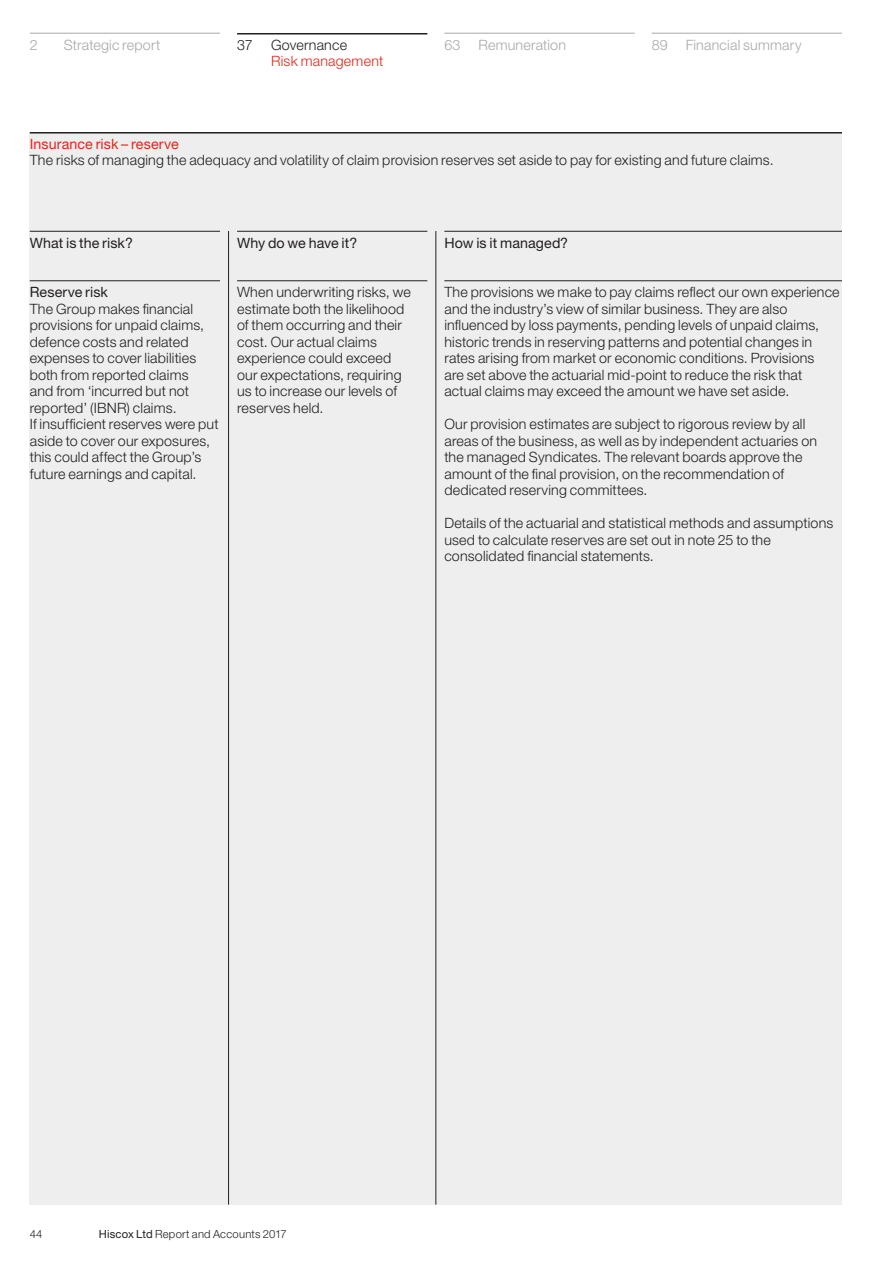
<style>
.page{position:relative;width:893px;height:1263px;background:#fff}
.page>*{position:absolute;margin:0;border:0;box-sizing:border-box;transform-origin:0 0}
.Body_HelLight_9_5_11{font:300 14.25px/16.5px "Helvetica Neue LT Std";letter-spacing:.015em;color:#231f20}
.Content_HelLight_9_5{font:300 14.25px/16.5px "Helvetica Neue LT Std";letter-spacing:.015em;color:#231f20}
.Content_HelLight_9_5-2{font:300 14.25px "Helvetica Neue LT Std";letter-spacing:.015em;color:#a9a8aa}
.Table_header_HelLigh{font:14.25px "Helvetica Neue LT Std";letter-spacing:.005em;color:#231f20}
.Table_header_HelRoma{font:14.25px "Helvetica Neue LT Std";letter-spacing:.01em;color:#e72419}
.Body_HelLight_9_5_11-2{font:300 14.25px "Helvetica Neue LT Std";letter-spacing:.015em;color:#e72419}
.Content_HelightLight{font:300 14.25px "Helvetica Neue LT Std";letter-spacing:.015em;color:#231f20}
.Content_HelLight_9_5-3{font:14.25px "Helvetica Neue LT Std";letter-spacing:.01em;color:#231f20}
.Caption_HelLight_u_l{font:300 11.25px "Helvetica Neue LT Std";letter-spacing:.02em;color:#231f20}
.s1{font-weight:400}
</style>
<div class="page">
<div style="left:30px;top:132px;width:812px;height:1073px;background:#eeeeef"></div>
<hr style="left:30px;top:132px;width:812px;height:2px;background:#231f20">
<hr style="left:30px;top:231px;width:190px;height:1px;background:#231f20">
<hr style="left:237px;top:231px;width:190px;height:1px;background:#231f20">
<hr style="left:444px;top:231px;width:398px;height:1px;background:#231f20">
<hr style="left:30px;top:280px;width:190px;height:1px;background:#231f20">
<hr style="left:237px;top:280px;width:190px;height:1px;background:#231f20">
<hr style="left:444px;top:280px;width:398px;height:1px;background:#231f20">
<hr style="left:228px;top:231px;width:1px;height:974px;background:#231f20">
<hr style="left:436px;top:231px;width:1px;height:974px;background:#231f20">
<hr style="left:30px;top:33px;width:190px;height:1px;background:#a9a8aa">
<hr style="left:237px;top:33px;width:190px;height:2px;background:#231f20">
<hr style="left:444px;top:33px;width:191px;height:1px;background:#a9a8aa">
<hr style="left:652px;top:33px;width:190px;height:1px;background:#a9a8aa">
<p class="Content_HelLight_9_5-2" style="left:30px;top:36px;width:9px">2</p>
<p class="Content_HelLight_9_5-2" style="left:64px;top:36px;width:98px">Strategic report</p>
<p class="Content_HelightLight" style="left:237px;top:36px;width:17px">37</p>
<p class="Content_HelightLight" style="left:271px;top:36px;width:78px">Governance</p>
<p class="Body_HelLight_9_5_11-2" style="left:271px;top:52px;width:114px">Risk management</p>
<p class="Content_HelLight_9_5-2" style="left:444px;top:36px;width:18px">63</p>
<p class="Content_HelLight_9_5-2" style="left:478px;top:36px;width:89px">Remuneration</p>
<p class="Content_HelLight_9_5-2" style="left:652px;top:36px;width:18px">89</p>
<p class="Content_HelLight_9_5-2" style="left:686px;top:36px;width:117px">Financial summary</p>
<p class="Table_header_HelRoma" style="left:30px;top:135px;width:151px">Insurance risk – reserve</p>
<p class="Body_HelLight_9_5_11" style="left:30px;top:151px;width:745px">The risks of managing the adequacy and volatility of claim provision reserves set aside to pay for existing and future claims.</p>
<p class="Table_header_HelLigh" style="left:30px;top:234px;width:105px">What is the risk?</p>
<p class="Table_header_HelLigh" style="left:237px;top:234px;width:122px">Why do we have it?</p>
<p class="Table_header_HelLigh" style="left:444px;top:234px;width:125px">How is it managed?</p>
<p class="Content_HelLight_9_5-3" style="left:30px;top:283px;width:80px">Reserve risk</p>
<p class="Body_HelLight_9_5_11" style="left:30px;top:300px;width:190px">The Group makes financial provisions for unpaid claims, defence costs and related expenses to cover liabilities both from reported claims<br>and from ‘incurred but not reported’ (IBNR) claims.<br>If insufficient reserves were put aside to cover our exposures, this could affect the Group’s future earnings and capital.</p>
<p class="Content_HelLight_9_5" style="left:237px;top:283px;width:175px">When underwriting risks, we estimate both the likelihood of them occurring and their cost. Our actual claims experience could exceed our expectations, requiring us to increase our levels of reserves held.</p>
<p class="Content_HelLight_9_5" style="left:444px;top:283px;width:397px">The provisions we make to pay claims reflect our own experience and the industry’s view of similar business. They are also influenced by loss payments, pending levels of unpaid claims, historic trends in reserving patterns and potential changes in rates arising from market or economic conditions. Provisions<br>are set above the actuarial mid-point to reduce the risk that actual claims may exceed the amount we have set aside.</p>
<p class="Body_HelLight_9_5_11" style="left:444px;top:415px;width:374px">Our provision estimates are subject to rigorous review by all areas of the business, as well as by independent actuaries on the managed Syndicates. The relevant boards approve the amount of the final provision, on the recommendation of dedicated reserving committees.</p>
<p class="Body_HelLight_9_5_11" style="left:444px;top:514px;width:390px">Details of the actuarial and statistical methods and assumptions used to calculate reserves are set out in note 25 to the consolidated financial statements.</p>
<p class="Caption_HelLight_u_l" style="left:30px;top:1227px;width:14px">44</p>
<p class="Caption_HelLight_u_l" style="left:99px;top:1227px;width:189px"><span class="s1">Hiscox Ltd</span> Report and Accounts 2017</p>
</div>
